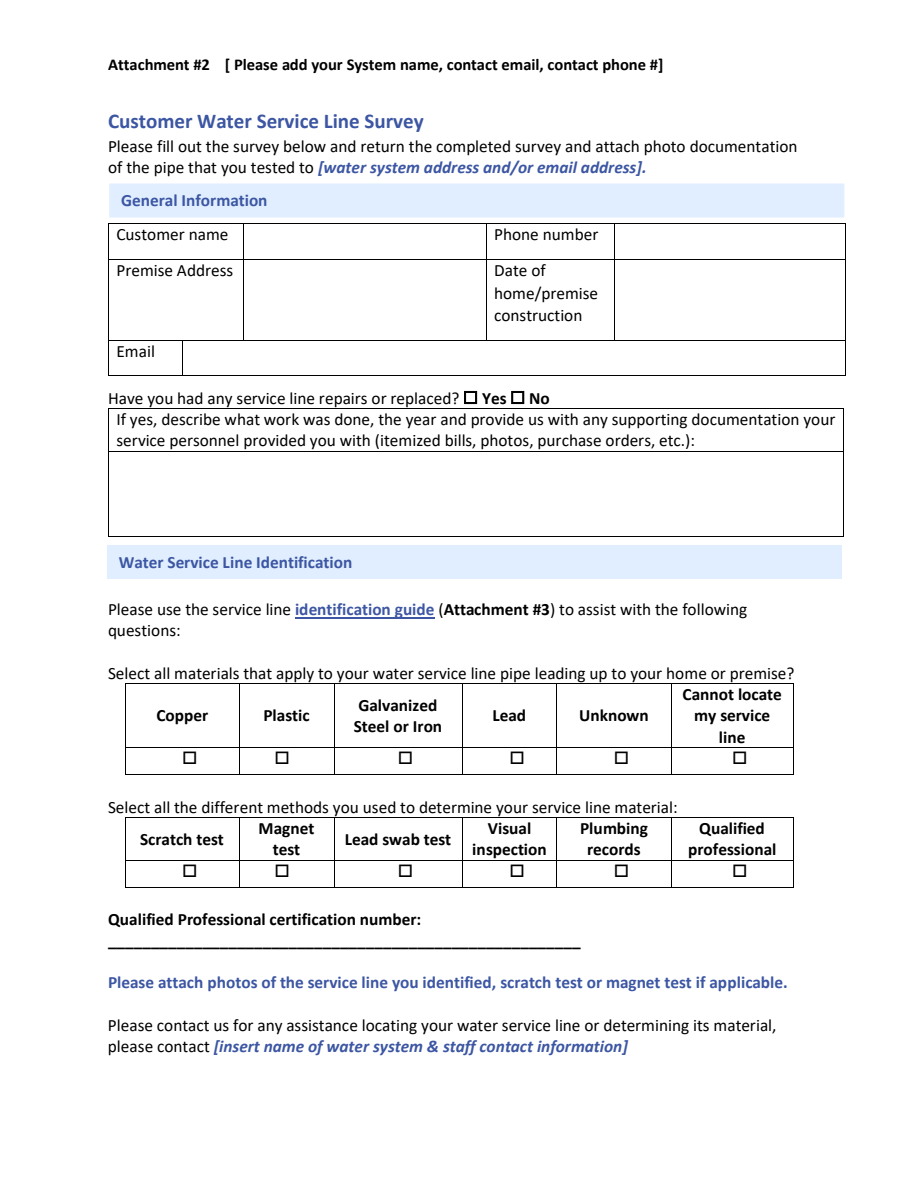
<style>
.page{position:relative;width:918px;height:1188px;background:#fff}
.page>*{position:absolute;margin:0;border:0;box-sizing:border-box;transform-origin:0 0}
.t1{font:700 21px "Calibri";color:#3c56a3}
.t2{font:17.25px/21px "Calibri";color:#000}
.t3{font:700 17.25px/21px "Calibri";color:#000;text-align:center}
.t4{font:700 17.25px "Calibri";color:#3c56a3}
.t5{font:700 16.5px "Calibri";letter-spacing:-.005em;color:#000}
.s1{font-weight:700;font-style:italic;color:#3c56a3}
.s2{font-weight:700}
.s3{font-weight:700;color:#3c56a3}
</style>
<div class="page">
<hr style="left:109px;top:223px;width:134px;height:1px;background:#000">
<hr style="left:243px;top:223px;width:243px;height:1px;background:#000">
<hr style="left:486px;top:223px;width:128px;height:1px;background:#000">
<hr style="left:615px;top:223px;width:230px;height:1px;background:#000">
<hr style="left:108px;top:224px;width:1px;height:35px;background:#000">
<hr style="left:243px;top:224px;width:1px;height:35px;background:#000">
<hr style="left:486px;top:224px;width:1px;height:35px;background:#000">
<hr style="left:614px;top:224px;width:1px;height:35px;background:#000">
<hr style="left:845px;top:224px;width:1px;height:35px;background:#000">
<hr style="left:109px;top:259px;width:134px;height:1px;background:#000">
<hr style="left:243px;top:259px;width:243px;height:1px;background:#000">
<hr style="left:486px;top:259px;width:128px;height:1px;background:#000">
<hr style="left:615px;top:259px;width:230px;height:1px;background:#000">
<hr style="left:108px;top:259px;width:1px;height:81px;background:#000">
<hr style="left:243px;top:259px;width:1px;height:81px;background:#000">
<hr style="left:486px;top:259px;width:1px;height:81px;background:#000">
<hr style="left:614px;top:259px;width:1px;height:81px;background:#000">
<hr style="left:845px;top:259px;width:1px;height:81px;background:#000">
<hr style="left:109px;top:340px;width:73px;height:1px;background:#000">
<hr style="left:183px;top:340px;width:60px;height:1px;background:#000">
<hr style="left:243px;top:340px;width:243px;height:1px;background:#000">
<hr style="left:486px;top:340px;width:128px;height:1px;background:#000">
<hr style="left:615px;top:340px;width:230px;height:1px;background:#000">
<hr style="left:108px;top:340px;width:1px;height:35px;background:#000">
<hr style="left:109px;top:375px;width:73px;height:1px;background:#000">
<hr style="left:182px;top:340px;width:1px;height:35px;background:#000">
<hr style="left:183px;top:375px;width:662px;height:1px;background:#000">
<hr style="left:845px;top:340px;width:1px;height:35px;background:#000">
<hr style="left:109px;top:408px;width:734px;height:1px;background:#000">
<hr style="left:108px;top:409px;width:1px;height:42px;background:#000">
<hr style="left:843px;top:409px;width:1px;height:42px;background:#000">
<hr style="left:109px;top:451px;width:734px;height:1px;background:#000">
<hr style="left:108px;top:452px;width:1px;height:84px;background:#000">
<hr style="left:109px;top:536px;width:734px;height:1px;background:#000">
<hr style="left:843px;top:452px;width:1px;height:84px;background:#000">
<hr style="left:295px;top:617px;width:140px;height:1px;background:#3c56a3">
<hr style="left:125px;top:683px;width:114px;height:1px;background:#000">
<hr style="left:240px;top:683px;width:94px;height:1px;background:#000">
<hr style="left:334px;top:683px;width:128px;height:1px;background:#000">
<hr style="left:463px;top:683px;width:93px;height:1px;background:#000">
<hr style="left:557px;top:683px;width:114px;height:1px;background:#000">
<hr style="left:672px;top:683px;width:121px;height:1px;background:#000">
<hr style="left:125px;top:684px;width:1px;height:63px;background:#000">
<hr style="left:239px;top:684px;width:1px;height:63px;background:#000">
<hr style="left:334px;top:684px;width:1px;height:63px;background:#000">
<hr style="left:462px;top:684px;width:1px;height:63px;background:#000">
<hr style="left:556px;top:684px;width:1px;height:63px;background:#000">
<hr style="left:671px;top:684px;width:1px;height:63px;background:#000">
<hr style="left:793px;top:684px;width:1px;height:63px;background:#000">
<hr style="left:125px;top:747px;width:114px;height:1px;background:#000">
<hr style="left:240px;top:747px;width:94px;height:1px;background:#000">
<hr style="left:334px;top:747px;width:128px;height:1px;background:#000">
<hr style="left:463px;top:747px;width:93px;height:1px;background:#000">
<hr style="left:557px;top:747px;width:114px;height:1px;background:#000">
<hr style="left:672px;top:747px;width:121px;height:1px;background:#000">
<svg style="left:125px;top:748px;width:1px;height:26px"></svg>
<hr style="left:125px;top:774px;width:114px;height:1px;background:#000">
<svg style="left:239px;top:747px;width:1px;height:28px"></svg>
<hr style="left:240px;top:774px;width:94px;height:1px;background:#000">
<svg style="left:334px;top:748px;width:1px;height:26px"></svg>
<hr style="left:334px;top:774px;width:128px;height:1px;background:#000">
<svg style="left:462px;top:747px;width:1px;height:28px"></svg>
<hr style="left:463px;top:774px;width:93px;height:1px;background:#000">
<svg style="left:556px;top:747px;width:1px;height:28px"></svg>
<hr style="left:557px;top:774px;width:114px;height:1px;background:#000">
<svg style="left:671px;top:747px;width:1px;height:28px"></svg>
<hr style="left:672px;top:774px;width:121px;height:1px;background:#000">
<svg style="left:793px;top:747px;width:1px;height:28px"></svg>
<hr style="left:125px;top:817px;width:114px;height:1px;background:#000">
<hr style="left:240px;top:817px;width:94px;height:1px;background:#000">
<hr style="left:334px;top:817px;width:128px;height:1px;background:#000">
<hr style="left:463px;top:817px;width:93px;height:1px;background:#000">
<hr style="left:557px;top:817px;width:114px;height:1px;background:#000">
<hr style="left:672px;top:817px;width:121px;height:1px;background:#000">
<hr style="left:125px;top:818px;width:1px;height:42px;background:#000">
<hr style="left:239px;top:818px;width:1px;height:42px;background:#000">
<hr style="left:334px;top:818px;width:1px;height:42px;background:#000">
<hr style="left:462px;top:818px;width:1px;height:42px;background:#000">
<hr style="left:556px;top:818px;width:1px;height:42px;background:#000">
<hr style="left:671px;top:818px;width:1px;height:42px;background:#000">
<hr style="left:793px;top:818px;width:1px;height:42px;background:#000">
<hr style="left:125px;top:860px;width:114px;height:1px;background:#000">
<hr style="left:240px;top:860px;width:94px;height:1px;background:#000">
<hr style="left:334px;top:860px;width:128px;height:1px;background:#000">
<hr style="left:463px;top:860px;width:93px;height:1px;background:#000">
<hr style="left:557px;top:860px;width:114px;height:1px;background:#000">
<hr style="left:672px;top:860px;width:121px;height:1px;background:#000">
<svg style="left:125px;top:861px;width:1px;height:26px"></svg>
<hr style="left:125px;top:887px;width:114px;height:1px;background:#000">
<svg style="left:239px;top:860px;width:1px;height:28px"></svg>
<hr style="left:240px;top:887px;width:94px;height:1px;background:#000">
<svg style="left:334px;top:861px;width:1px;height:26px"></svg>
<hr style="left:334px;top:887px;width:128px;height:1px;background:#000">
<svg style="left:462px;top:860px;width:1px;height:28px"></svg>
<hr style="left:463px;top:887px;width:93px;height:1px;background:#000">
<svg style="left:556px;top:860px;width:1px;height:28px"></svg>
<hr style="left:557px;top:887px;width:114px;height:1px;background:#000">
<svg style="left:671px;top:860px;width:1px;height:28px"></svg>
<hr style="left:672px;top:887px;width:121px;height:1px;background:#000">
<svg style="left:793px;top:860px;width:1px;height:28px"></svg>
<div style="left:109px;top:184px;width:735px;height:33px;background:#e0eeff"></div>
<div style="left:107px;top:545px;width:735px;height:34px;background:#e0eeff"></div>
<p class="t5" style="left:108px;top:53px;width:557px">Attachment #2 [ Please add your System name, contact email, contact phone #]</p>
<p class="t1" style="left:108px;top:106px;width:317px">Customer Water Service Line Survey</p>
<p class="t2" style="left:108px;top:135px;width:691px">Please fill out the survey below and return the completed survey and attach photo documentation of the pipe that you tested to <span class="s1">[water system address and/or email address].</span></p>
<p class="t4" style="left:121px;top:188px;width:148px">General Information</p>
<p class="t2" style="left:116px;top:224px;width:113px">Customer name</p>
<p class="t2" style="left:494px;top:224px;width:106px">Phone number</p>
<p class="t2" style="left:116px;top:259px;width:118px">Premise Address</p>
<p class="t2" style="left:494px;top:258px;width:106px;line-height:22.8px">Date of home/premise construction</p>
<p class="t2" style="left:116px;top:340px;width:40px">Email</p>
<p class="t2" style="left:108px;top:387px;width:443px">Have you had any service line repairs or replaced? ☐ <span class="s2">Yes</span> ☐ <span class="s2">No</span></p>
<p class="t2" style="left:116px;top:409px;width:721px">If yes, describe what work was done, the year and provide us with any supporting documentation your service personnel provided you with (itemized bills, photos, purchase orders, etc.):</p>
<p class="t4" style="left:119px;top:550px;width:235px">Water Service Line Identification</p>
<p class="t2" style="left:108px;top:599px;width:641px">Please use the service line <span class="s3">identification guide</span> (<span class="s2">Attachment #3</span>) to assist with the following questions:</p>
<p class="t2" style="left:108px;top:662px;width:688px">Select all materials that apply to your water service line pipe leading up to your home or premise?</p>
<p class="t3" style="left:156px;top:705px;width:53px">Copper</p>
<p class="t3" style="left:263px;top:705px;width:48px">Plastic</p>
<p class="t3" style="left:354px;top:695px;width:90px;text-align:left">Galvanized<br>Steel or Iron</p>
<p class="t3" style="left:492px;top:705px;width:35px">Lead</p>
<p class="t3" style="left:579px;top:705px;width:71px">Unknown</p>
<p class="t3" style="left:683px;top:684px;width:101px">Cannot locate my service line</p>
<p class="t2" style="left:108px;top:796px;width:571px">Select all the different methods you used to determine your service line material:</p>
<p class="t3" style="left:140px;top:828px;width:85px">Scratch test</p>
<p class="t3" style="left:259px;top:818px;width:57px">Magnet test</p>
<p class="t3" style="left:345px;top:828px;width:108px">Lead swab test</p>
<p class="t3" style="left:472px;top:818px;width:76px">Visual inspection</p>
<p class="t3" style="left:580px;top:818px;width:69px">Plumbing records</p>
<p class="t3" style="left:688px;top:818px;width:90px">Qualified professional</p>
<p class="t3" style="left:108px;top:909px;width:474px;text-align:left">Qualified Professional certification number: _______________________________________________________</p>
<p class="t4" style="left:108px;top:970px;width:681px">Please attach photos of the service line you identified, scratch test or magnet test if applicable.</p>
<p class="t2" style="left:108px;top:1014px;width:670px">Please contact us for any assistance locating your water service line or determining its material, please contact <span class="s1">[insert name of water system &amp; staff contact information]</span></p>
</div>
